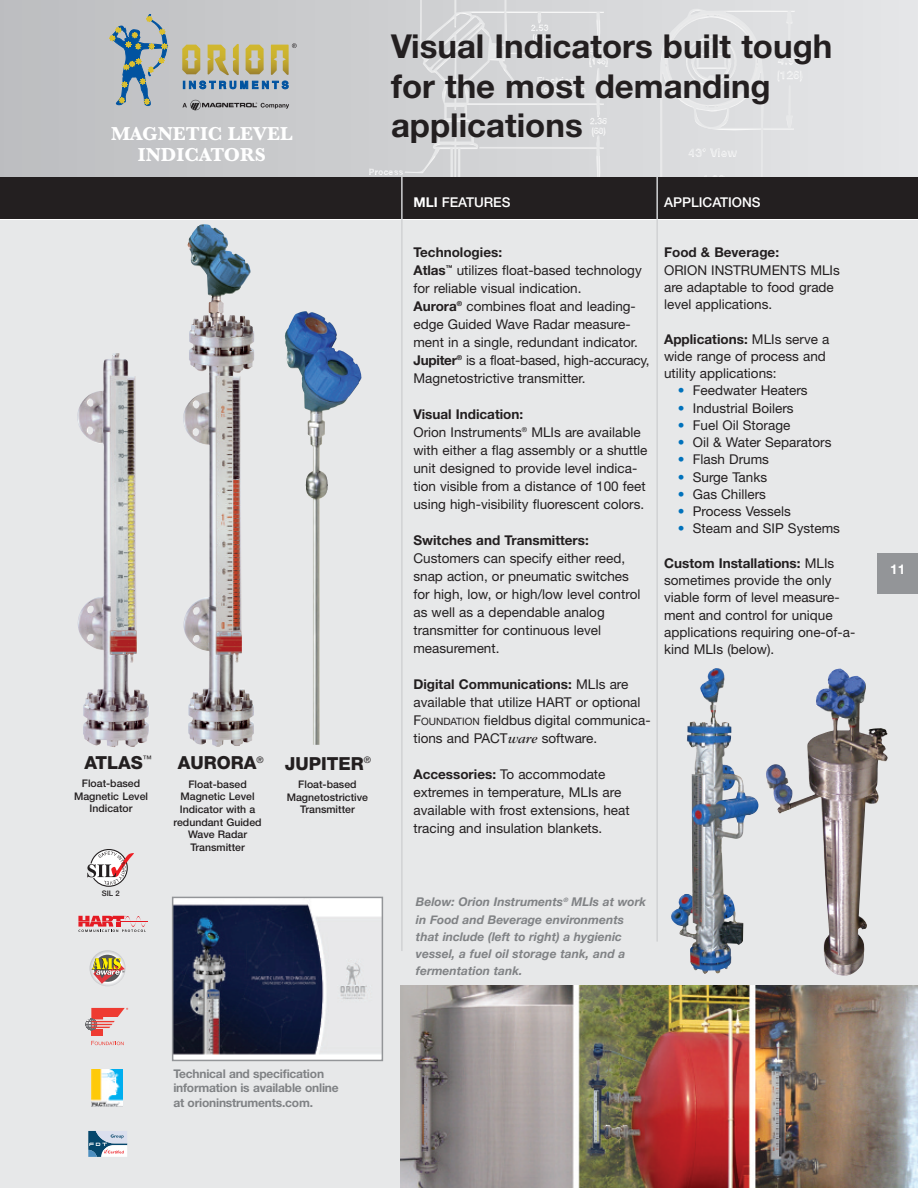
<style>
.page{position:relative;width:918px;height:1188px;background:#fff}
.page>*{position:absolute;margin:0;border:0;box-sizing:border-box;transform-origin:0 0}
.t1{font:700 33px/39.6px "Helvetica Neue";color:#231f20}
.t2{font:700 19.5px/21px "Baskerville";color:#fff;text-align:center}
.t3{font:800 18px "Helvetica Neue";color:#231f20}
.t4{font:13.5px/18px "Helvetica Neue";color:#231f20}
.t5{font:700 13.5px "Helvetica Neue";color:#231f20}
.t6{font:500 13.5px "Helvetica Neue";color:#fff}
.t7{font:700 13.5px "Helvetica Neue";color:#fff}
.t8{font:italic 700 12px/17.1px "Helvetica Neue";color:#808285}
.t9{font:700 12px/14.4px "Helvetica Neue";letter-spacing:-.015em;color:#808285}
.t10{font:500 10.5px/12.6px "Helvetica Neue";color:#231f20;text-align:center}
.t11{font:9px "Helvetica Neue";color:#231f20}
.t12{font:500 7.65px "Helvetica Neue";color:#231f20}
.s1{font-weight:700}
.s2{font-size:10.2px}
.s3{font-family:"Garamond";font-style:italic}
.s4{color:#0072bc}
</style>
<div class="page">
<svg style="left:0;top:0;width:918px;height:177px;background:#cdced0"></svg>
<img style="left:384px;top:0;width:411px;height:177px">
<div style="left:0;top:177px;width:918px;height:42px;background:#231f20"></div>
<div style="left:0;top:220px;width:918px;height:968px;background:#e7e8e9"></div>
<hr style="left:401px;top:177px;width:2px;height:774px;background:#d1d2d4">
<hr style="left:656px;top:177px;width:2px;height:765px;background:#d1d2d4">
<img style="left:175px;top:900px;width:205px;height:158px">
<div style="left:172px;top:897px;width:211px;height:164px;border:2px solid #939598"></div>
<svg style="left:109px;top:14px;width:60px;height:93px;background:#9aaaaf"></svg>
<svg style="left:182px;top:43px;width:115px;height:46px;background:#b2b295"></svg>
<svg style="left:182px;top:100px;width:107px;height:10px"></svg>
<img style="left:187px;top:224px;width:67px;height:511px">
<img style="left:77px;top:353px;width:72px;height:394px">
<img style="left:671px;top:668px;width:88px;height:306px">
<img style="left:285px;top:311px;width:77px;height:434px">
<img style="left:401px;top:985px;width:517px;height:203px">
<div style="left:878px;top:554px;width:40px;height:40px;background:#939598"></div>
<svg style="left:78px;top:916px;width:70px;height:16px"></svg>
<svg style="left:90px;top:950px;width:36px;height:36px"></svg>
<div style="left:94px;top:955px;width:27px;height:27px;background:#57585a;border-radius:50%"></div>
<svg style="left:92px;top:958px;width:33px;height:26px"></svg>
<div style="left:91px;top:1030px;width:12px;height:6px;background:#ee3b32"></div>
<svg style="left:91px;top:1041px;width:33px;height:4px"></svg>
<svg style="left:86px;top:1008px;width:42px;height:22px"></svg>
<svg style="left:87px;top:849px;width:47px;height:38px"></svg>
<svg style="left:88px;top:1131px;width:39px;height:26px"></svg>
<img style="left:92px;top:1069px;width:30px;height:38px">
<img style="left:766px;top:669px;width:122px;height:307px">
<h2 class="t2" style="left:111px;top:123px;width:183px">MAGNETIC LEVEL<br>INDICATORS</h2>
<h3 class="t3" style="left:84px;top:756px;width:69px">ATLAS<sup>™</sup></h3>
<p class="t11" style="left:256px;top:756px;width:9px">®</p>
<p class="t10" style="left:174px;top:779px;width:90px">Float-based<br>Magnetic Level<br>Indicator with a redundant Guided<br>Wave Radar<br>Transmitter</p>
<h3 class="t3" style="left:178px;top:756px;width:80px">AURORA</h3>
<p class="t10" style="left:74px;top:778px;width:76px">Float-based<br>Magnetic Level<br>Indicator</p>
<p class="t12" style="left:102px;top:891px;width:20px">SIL 2</p>
<h3 class="t3" style="left:285px;top:757px;width:88px">JUPITER<sup>®</sup></h3>
<p class="t10" style="left:287px;top:779px;width:83px">Float-based<br>Magnetostrictive<br>Transmitter</p>
<h1 class="t1" style="left:391px;top:29px;width:443px">Visual Indicators built tough for the most demanding applications</h1>
<p class="t6" style="left:413px;top:198px;width:99px"><span class="s1">MLI</span> FEATURES</p>
<p class="t6" style="left:664px;top:198px;width:98px">APPLICATIONS</p>
<p class="t4" style="left:413px;top:245px;width:238px"><span class="s1">Technologies:<br>Atlas</span><sup>™</sup> utilizes float-based technology for reliable visual indication.<br><span class="s1">Aurora</span><sup>®</sup> combines float and leading&shy;edge Guided Wave Radar measure&shy;ment in a single, redundant indicator.<br><span class="s1">Jupiter</span><sup>®</sup> is a float-based, high-accuracy, Magnetostrictive transmitter.</p>
<p class="t4" style="left:413px;top:407px;width:236px"><span class="s1">Visual Indication:<br></span>Orion Instruments<sup>®</sup> MLIs are available with either a flag assembly or a shuttle unit designed to provide level indica&shy;tion visible from a distance of 100 feet using high-visibility fluorescent colors.</p>
<p class="t5" style="left:413px;top:536px;width:177px">Switches and Transmitters:</p>
<p class="t4" style="left:413px;top:551px;width:228px">Customers can specify either reed, snap action, or pneumatic switches for high, low, or high/low level control as well as a dependable analog transmitter for continuous level measurement.</p>
<p class="t4" style="left:413px;top:677px;width:239px"><span class="s1">Digital Communications:</span> MLIs are available that utilize HART or optional F<span class="s2">OUNDATION</span> fieldbus digital communica&shy;tions and PACT<span class="s3">ware</span> software.</p>
<p class="t4" style="left:413px;top:767px;width:218px"><span class="s1">Accessories:</span> To accommodate extremes in temperature, MLIs are available with frost extensions, heat tracing and insulation blankets.</p>
<p class="t5" style="left:664px;top:248px;width:117px">Food &amp; Beverage:</p>
<p class="t4" style="left:664px;top:262px;width:177px;line-height:17.2px">ORION INSTRUMENTS MLIs are adaptable to food grade level applications.</p>
<p class="t4" style="left:664px;top:331px;width:167px;line-height:17.2px"><span class="s1">Applications:</span> MLIs serve a wide range of process and utility applications:</p>
<p class="t4" style="left:678px;top:383px;width:131px"><span class="s4">•</span> Feedwater Heaters</p>
<p class="t4" style="left:678px;top:400px;width:117px"><span class="s4">•</span> Industrial Boilers</p>
<p class="t4" style="left:678px;top:417px;width:114px"><span class="s4">•</span> Fuel Oil Storage</p>
<p class="t4" style="left:678px;top:435px;width:155px"><span class="s4">•</span> Oil &amp; Water Separators</p>
<p class="t4" style="left:678px;top:452px;width:93px"><span class="s4">•</span> Flash Drums</p>
<p class="t4" style="left:678px;top:469px;width:91px"><span class="s4">•</span> Surge Tanks</p>
<p class="t4" style="left:678px;top:486px;width:90px"><span class="s4">•</span> Gas Chillers</p>
<p class="t4" style="left:678px;top:504px;width:115px"><span class="s4">•</span> Process Vessels</p>
<p class="t4" style="left:678px;top:521px;width:164px"><span class="s4">•</span> Steam and SIP Systems</p>
<p class="t4" style="left:664px;top:556px;width:193px;line-height:17.2px"><span class="s1">Custom Installations:</span> MLIs sometimes provide the only viable form of level measure&shy;ment and control for unique applications requiring one-of-a&shy;kind MLIs (below).</p>
<p class="t8" style="left:416px;top:893px;width:232px">Below: Orion Instruments<sup>®</sup> MLIs at work in Food and Beverage environments that include (left to right) a hygienic vessel, a fuel oil storage tank, and a fermentation tank.</p>
<p class="t7" style="left:890px;top:564px;width:17px">11</p>
<p class="t9" style="left:173px;top:1067px;width:167px">Technical and specification information is available online at orioninstruments.com.</p>
</div>
